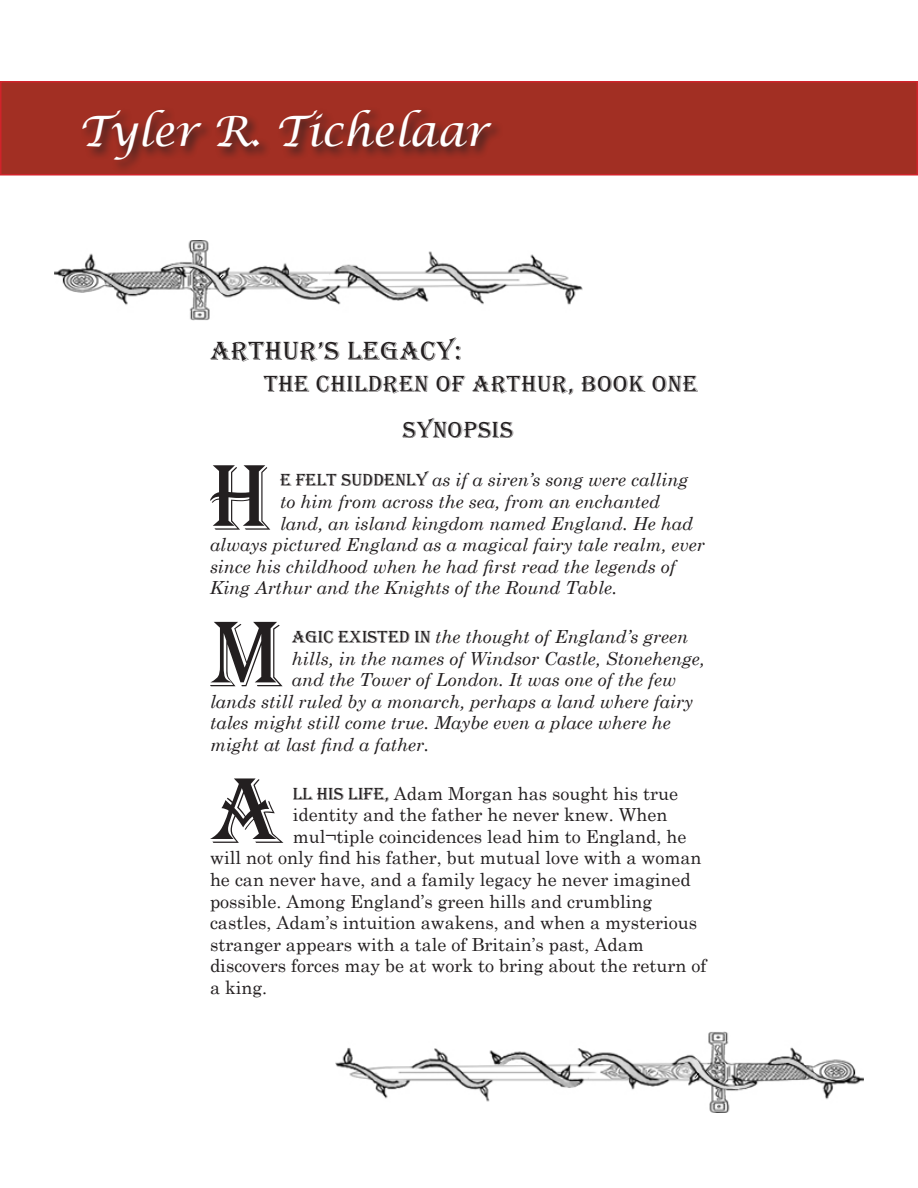
<style>
.page{position:relative;width:918px;height:1188px;background:#fff}
.page>*{position:absolute;margin:0;border:0;box-sizing:border-box;transform-origin:0 0}
.First_Line{font:96.6px "Algerian";color:#231f20}
.t1{font:italic 42px "Lucida Calligraphy";color:#fff}
.t2{font:27px "Algerian";letter-spacing:.025em;color:#231f20}
.Title_sub{font:24px "Algerian";letter-spacing:.025em;color:#231f20}
.Title_Center{font:24px "Algerian";letter-spacing:.025em;color:#231f20}
.First_Line-2{font:italic 18px "Century Schoolbook";color:#231f20}
.First_Line-3{font:18px "Century Schoolbook";color:#231f20}
.s1{font-family:"Algerian";font-style:normal}
.s2{font-family:"Algerian"}
</style>
<div class="page">
<img style="left:335px;top:1032px;width:529px;height:80px">
<div style="left:1px;top:82px;width:916px;height:93px;background:#a22f23"></div>
<div style="left:0;top:81px;width:918px;height:95px;border:2px solid #d1232a"></div>
<div style="left:81px;top:107px;width:423px;height:66px;background:#231f20;opacity:.9"></div>
<img style="left:54px;top:240px;width:528px;height:81px">
<p class="t1" style="left:79px;top:106px;width:411px">Tyler R. Tichelaar</p>
<p class="t2" style="left:210px;top:336px;width:254px">ARTHUR’S LEGACY:</p>
<p class="Title_sub" style="left:210px;top:371px;width:36px">T</p>
<p class="Title_sub" style="left:278px;top:371px;width:421px">HE CHILDREN OF ARTHUR, BOOK ONE</p>
<p class="Title_Center" style="left:403px;top:417px;width:112px">SYNOPSIS</p>
<p class="First_Line" style="left:210px;top:444px;width:62px">H</p>
<p class="First_Line-2" style="left:280px;top:466px;width:410px"><span class="s1">E FELT SUDDENLY</span> as if a siren’s song were calling</p>
<p class="First_Line-2" style="left:280px;top:488px;width:382px">to him from across the sea, from an enchanted</p>
<p class="First_Line-2" style="left:280px;top:510px;width:415px">land, an island kingdom named England. He had</p>
<p class="First_Line-2" style="left:210px;top:531px;width:496px">always pictured England as a magical fairy tale realm, ever</p>
<p class="First_Line-2" style="left:210px;top:553px;width:467px">since his childhood when he had first read the legends of</p>
<p class="First_Line-2" style="left:210px;top:574px;width:409px">King Arthur and the Knights of the Round Table.</p>
<p class="First_Line" style="left:212px;top:600px;width:72px">M</p>
<p class="First_Line-2" style="left:292px;top:623px;width:398px"><span class="s1">AGIC EXISTED IN</span> the thought of England’s green</p>
<p class="First_Line-2" style="left:292px;top:645px;width:414px">hills, in the names of Windsor Castle, Stonehenge,</p>
<p class="First_Line-2" style="left:292px;top:666px;width:386px">and the Tower of London. It was one of the few</p>
<p class="First_Line-2" style="left:210px;top:688px;width:485px">lands still ruled by a monarch, perhaps a land where fairy</p>
<p class="First_Line-2" style="left:210px;top:709px;width:462px">tales might still come true. Maybe even a place where he</p>
<p class="First_Line-2" style="left:210px;top:731px;width:221px">might at last find a father.</p>
<p class="First_Line" style="left:210px;top:757px;width:75px">A</p>
<p class="First_Line-3" style="left:293px;top:778px;width:387px"><span class="s2">LL HIS LIFE,</span> Adam Morgan has sought his true</p>
<p class="First_Line-3" style="left:293px;top:800px;width:376px">identity and the father he never knew. When</p>
<p class="First_Line-3" style="left:293px;top:821px;width:395px">mul¬tiple coincidences lead him to England, he</p>
<p class="First_Line-3" style="left:210px;top:843px;width:493px">will not only find his father, but mutual love with a woman</p>
<p class="First_Line-3" style="left:210px;top:864px;width:482px">he can never have, and a family legacy he never imagined</p>
<p class="First_Line-3" style="left:210px;top:886px;width:444px">possible. Among England’s green hills and crumbling</p>
<p class="First_Line-3" style="left:210px;top:908px;width:489px">castles, Adam’s intuition awakens, and when a mysterious</p>
<p class="First_Line-3" style="left:210px;top:929px;width:435px">stranger appears with a tale of Britain’s past, Adam</p>
<p class="First_Line-3" style="left:210px;top:951px;width:498px">discovers forces may be at work to bring about the return of</p>
<p class="First_Line-3" style="left:210px;top:972px;width:59px">a king.</p>
</div>
